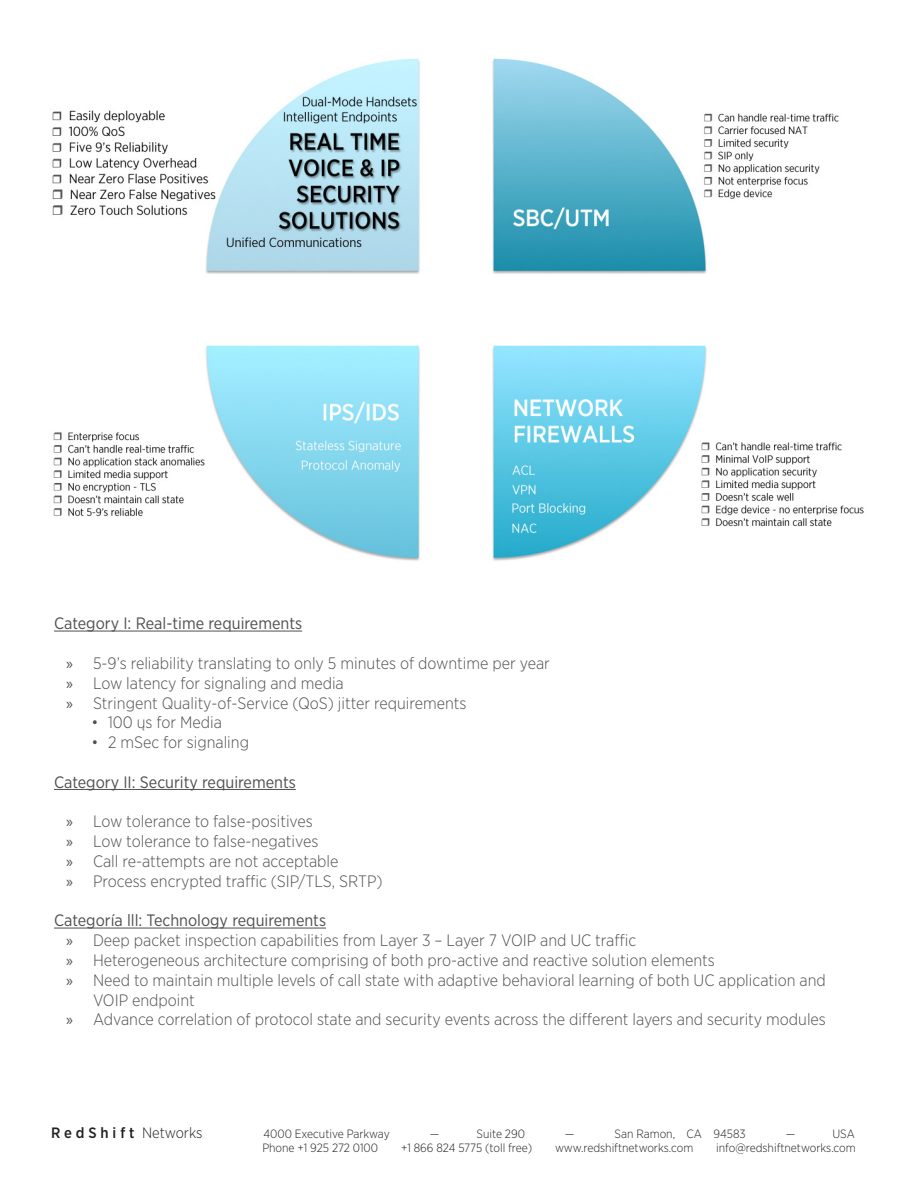
<style>
.page{position:relative;width:918px;height:1188px;background:#fff}
.page>*{position:absolute;margin:0;border:0;box-sizing:border-box;transform-origin:0 0}
.t1{font:300 16.5px/19.8px "Gotham Narrow";color:#4e4f50}
.t2{font:16.5px "Gotham Narrow";color:#4e4f50}
.t3{font:500 15px "Gotham Narrow";letter-spacing:.26em;color:#231f20}
.t4{font:300 12px "Gotham Narrow";color:#231f20}
.s1{font-family:"Myriad Pro";font-weight:400}
.s2{font-weight:300}
</style>
<div class="page">
<hr style="left:54px;top:631px;width:248px;height:1px;background:#4e4f50">
<hr style="left:54px;top:789px;width:242px;height:1px;background:#4e4f50">
<hr style="left:54px;top:928px;width:272px;height:1px;background:#4e4f50">
<img style="left:52px;top:58px;width:812px;height:503px">
<p class="t2" style="left:54px;top:613px;width:250px">Category I: Real-time requirements</p>
<p class="t1" style="left:66px;top:653px;width:485px"><span class="s1">»</span> 5-9’s reliability translating to only 5 minutes of downtime per year</p>
<p class="t1" style="left:66px;top:673px;width:279px"><span class="s1">»</span> Low latency for signaling and media</p>
<p class="t1" style="left:66px;top:693px;width:402px"><span class="s1">»</span> Stringent Quality-of-Service (QoS) jitter requirements</p>
<p class="t1" style="left:92px;top:712px;width:132px">• 100 ųs for Media</p>
<p class="t1" style="left:92px;top:732px;width:159px">• 2 mSec for signaling</p>
<p class="t2" style="left:54px;top:772px;width:243px">Category II: Security requirements</p>
<p class="t1" style="left:66px;top:811px;width:248px"><span class="s1">»</span> Low tolerance to false-positives</p>
<p class="t1" style="left:66px;top:831px;width:254px"><span class="s1">»</span> Low tolerance to false-negatives</p>
<p class="t1" style="left:66px;top:851px;width:274px"><span class="s1">»</span> Call re-attempts are not acceptable</p>
<p class="t1" style="left:66px;top:871px;width:318px"><span class="s1">»</span> Process encrypted traffic (SIP/TLS, SRTP)</p>
<p class="t2" style="left:54px;top:910px;width:274px">Categoría lll: Technology requirements</p>
<p class="t1" style="left:66px;top:930px;width:572px"><span class="s1">»</span> Deep packet inspection capabilities from Layer 3 – Layer 7 VOIP and UC traffic</p>
<p class="t1" style="left:66px;top:950px;width:650px"><span class="s1">»</span> Heterogeneous architecture comprising of both pro-active and reactive solution elements</p>
<p class="t1" style="left:93px;top:970px;width:734px;text-indent:-27px"><span class="s1">»</span> Need to maintain multiple levels of call state with adaptive behavioral learning of both UC application and<br>VOIP endpoint</p>
<p class="t1" style="left:66px;top:1009px;width:761px"><span class="s1">»</span> Advance correlation of protocol state and security events across the different layers and security modules</p>
<p class="t3" style="left:51px;top:1123px;width:153px">RedShift <span class="s2">Networks</span></p>
<p class="t4" style="left:263px;top:1126px;width:128px">4000 Executive Parkway</p>
<p class="t4" style="left:430px;top:1126px;width:11px">—</p>
<p class="t4" style="left:476px;top:1126px;width:50px">Suite 290</p>
<p class="t4" style="left:565px;top:1126px;width:11px">—</p>
<p class="t4" style="left:615px;top:1126px;width:133px">San Ramon, CA 94583</p>
<p class="t4" style="left:786px;top:1126px;width:11px">—</p>
<p class="t4" style="left:832px;top:1126px;width:24px">USA</p>
<p class="t4" style="left:262px;top:1140px;width:117px">Phone +1 925 272 0100</p>
<p class="t4" style="left:401px;top:1140px;width:133px">+1 866 824 5775 (toll free)</p>
<p class="t4" style="left:555px;top:1140px;width:140px">www.redshiftnetworks.com</p>
<p class="t4" style="left:716px;top:1140px;width:141px">info@redshiftnetworks.com</p>
</div>
